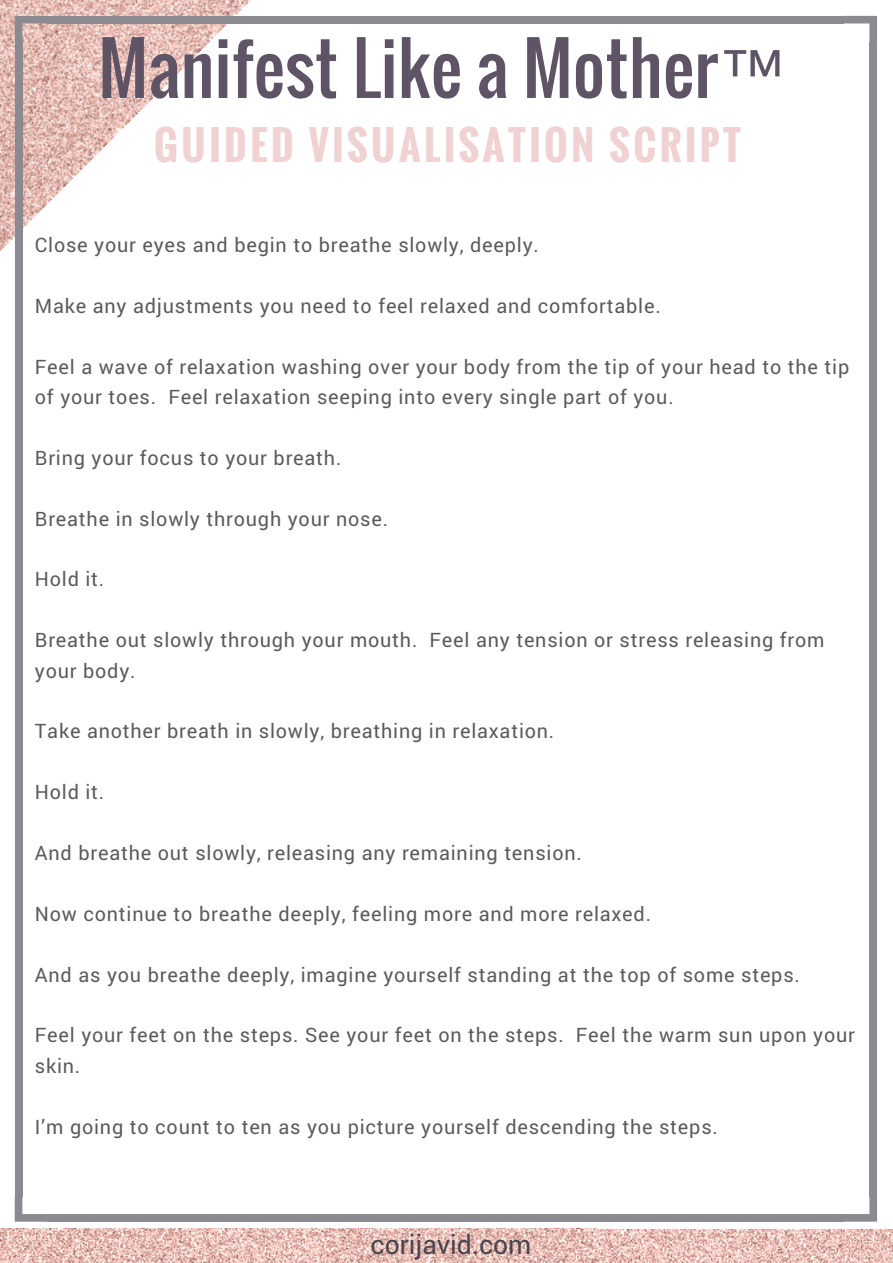
<style>
.page{position:relative;width:893px;height:1263px;background:#fff}
.page>*{position:absolute;margin:0;border:0;box-sizing:border-box;transform-origin:0 0}
.t1{font:69.6px "Oswald";color:#5f5466}
.t2{font:700 39.75px "Oswald";letter-spacing:.09em;color:#f0d2d2}
.t3{font:26.55px "Roboto";color:#4a444d}
.t4{font:19.8px/30.5px "Roboto";letter-spacing:.04em;color:#5c5a5f}
.s1{font-family:"Liberation Sans"}
</style>
<div class="page">
<img style="left:0;top:0;width:251px;height:398px">
<img style="left:0;top:1228px;width:598px;height:35px">
<img style="left:331px;top:1230px;width:562px;height:33px">
<svg style="left:15px;top:16px;width:33px;height:27px"></svg>
<div style="left:15px;top:42px;width:7px;height:1154px;background:#8c8a91"></div>
<svg style="left:15px;top:1195px;width:32px;height:27px"></svg>
<div style="left:47px;top:1214px;width:796px;height:8px;background:#8c8a91"></div>
<svg style="left:843px;top:1196px;width:34px;height:26px"></svg>
<div style="left:869px;top:42px;width:8px;height:1154px;background:#8c8a91"></div>
<div style="left:47px;top:16px;width:796px;height:8px;background:#8c8a91"></div>
<svg style="left:843px;top:16px;width:34px;height:26px"></svg>
<h1 class="t1" style="left:98px;top:15px;width:691px">Manifest Like a Mother<span class="s1">™</span></h1>
<h2 class="t2" style="left:154px;top:115px;width:588px">GUIDED VISUALISATION SCRIPT</h2>
<p class="t4" style="left:35px;top:229px;width:505px">Close your eyes and begin to breathe slowly, deeply.</p>
<p class="t4" style="left:35px;top:290px;width:627px">Make any adjustments you need to feel relaxed and comfortable.</p>
<p class="t4" style="left:35px;top:351px;width:816px">Feel a wave of relaxation washing over your body from the tip of your head to the tip of your toes. Feel relaxation seeping into every single part of you.</p>
<p class="t4" style="left:35px;top:442px;width:308px">Bring your focus to your breath.</p>
<p class="t4" style="left:35px;top:503px;width:355px">Breathe in slowly through your nose.</p>
<p class="t4" style="left:35px;top:563px;width:71px">Hold it.</p>
<p class="t4" style="left:35px;top:624px;width:791px">Breathe out slowly through your mouth. Feel any tension or stress releasing from your body.</p>
<p class="t4" style="left:35px;top:715px;width:521px">Take another breath in slowly, breathing in relaxation.</p>
<p class="t4" style="left:35px;top:776px;width:71px">Hold it.</p>
<p class="t4" style="left:35px;top:837px;width:548px">And breathe out slowly, releasing any remaining tension.</p>
<p class="t4" style="left:35px;top:898px;width:618px">Now continue to breathe deeply, feeling more and more relaxed.</p>
<p class="t4" style="left:35px;top:959px;width:766px">And as you breathe deeply, imagine yourself standing at the top of some steps.</p>
<p class="t4" style="left:35px;top:1019px;width:821px">Feel your feet on the steps. See your feet on the steps. Feel the warm sun upon your skin.</p>
<p class="t4" style="left:35px;top:1111px;width:684px">I’m going to count to ten as you picture yourself descending the steps.</p>
<h3 class="t3" style="left:371px;top:1227px;width:162px">corijavid.com</h3>
</div>
